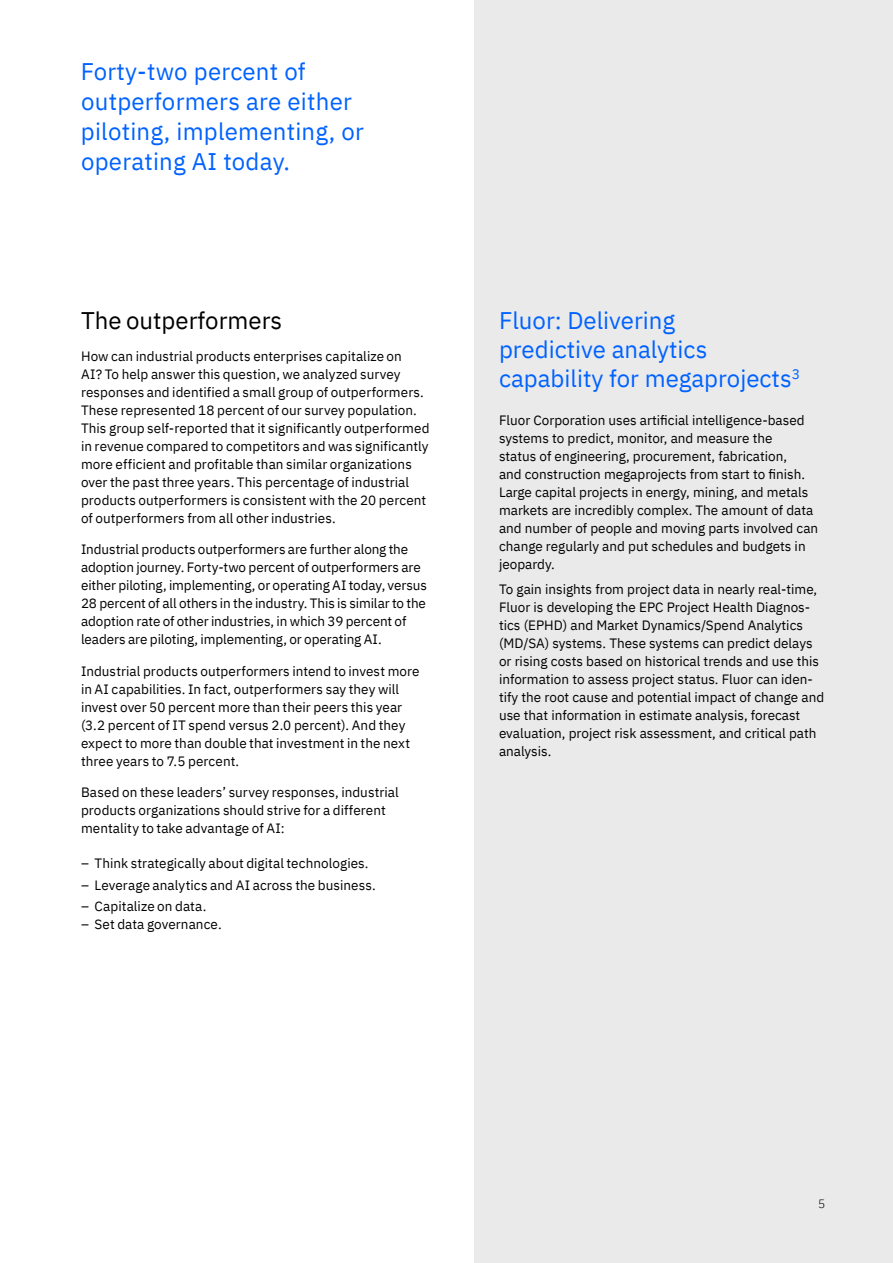
<style>
.page{position:relative;width:893px;height:1263px;background:#fff}
.page>*{position:absolute;margin:0;border:0;box-sizing:border-box;transform-origin:0 0}
.t1{font:24px/30px "IBM Plex Sans";letter-spacing:.005em;color:#0062ff}
.t2{font:24px "IBM Plex Sans";color:#000}
.t3{font:13.5px/18px "IBM Plex Sans";color:#000}
.t4{font:300 12px "IBM Plex Sans";color:#000}
</style>
<div class="page">
<div style="left:473px;top:0;width:420px;height:1263px;background:#eaeaea"></div>
<h1 class="t1" style="left:81px;top:54px;width:285px">Forty-two percent of outperformers are either piloting, implementing, or operating AI today.</h1>
<h1 class="t2" style="left:81px;top:302px;width:203px">The outperformers</h1>
<p class="t3" style="left:81px;top:346px;width:350px">How can industrial products enterprises capitalize on<br>AI? To help answer this question, we analyzed survey responses and identified a small group of outperformers.<br>These represented 18 percent of our survey population.<br>This group self-reported that it significantly outperformed in revenue compared to competitors and was significantly more efficient and profitable than similar organizations over the past three years. This percentage of industrial products outperformers is consistent with the 20 percent of outperformers from all other industries.</p>
<p class="t3" style="left:81px;top:539px;width:348px">Industrial products outperformers are further along the adoption journey. Forty-two percent of outperformers are either piloting, implementing, or operating AI today, versus 28 percent of all others in the industry. This is similar to the adoption rate of other industries, in which 39 percent of leaders are piloting, implementing, or operating AI.</p>
<p class="t3" style="left:81px;top:661px;width:340px">Industrial products outperformers intend to invest more in AI capabilities. In fact, outperformers say they will invest over 50 percent more than their peers this year (3.2 percent of IT spend versus 2.0 percent). And they expect to more than double that investment in the next three years to 7.5 percent.</p>
<p class="t3" style="left:81px;top:782px;width:319px">Based on these leaders’ survey responses, industrial products organizations should strive for a different mentality to take advantage of AI:</p>
<p class="t3" style="left:81px;top:853px;width:289px">– Think strategically about digital technologies.</p>
<p class="t3" style="left:81px;top:875px;width:296px">– Leverage analytics and AI across the business.</p>
<p class="t3" style="left:81px;top:896px;width:127px">– Capitalize on data.</p>
<p class="t3" style="left:81px;top:914px;width:142px">– Set data governance.</p>
<h1 class="t1" style="left:499px;top:304px;width:303px;line-height:28.8px">Fluor: Delivering<br>predictive analytics capability for megaprojects<sup>3</sup></h1>
<p class="t3" style="left:499px;top:410px;width:321px">Fluor Corporation uses artificial intelligence-based systems to predict, monitor, and measure the<br>status of engineering, procurement, fabrication,<br>and construction megaprojects from start to finish.<br>Large capital projects in energy, mining, and metals markets are incredibly complex. The amount of data and number of people and moving parts involved can change regularly and put schedules and budgets in jeopardy.</p>
<p class="t3" style="left:499px;top:579px;width:327px">To gain insights from project data in nearly real-time, Fluor is developing the EPC Project Health Diagnos&shy;tics (EPHD) and Market Dynamics/Spend Analytics (MD/SA) systems. These systems can predict delays or rising costs based on historical trends and use this information to assess project status. Fluor can iden&shy;tify the root cause and potential impact of change and use that information in estimate analysis, forecast evaluation, project risk assessment, and critical path analysis.</p>
<p class="t4" style="left:818px;top:1195px;width:9px">5</p>
</div>
